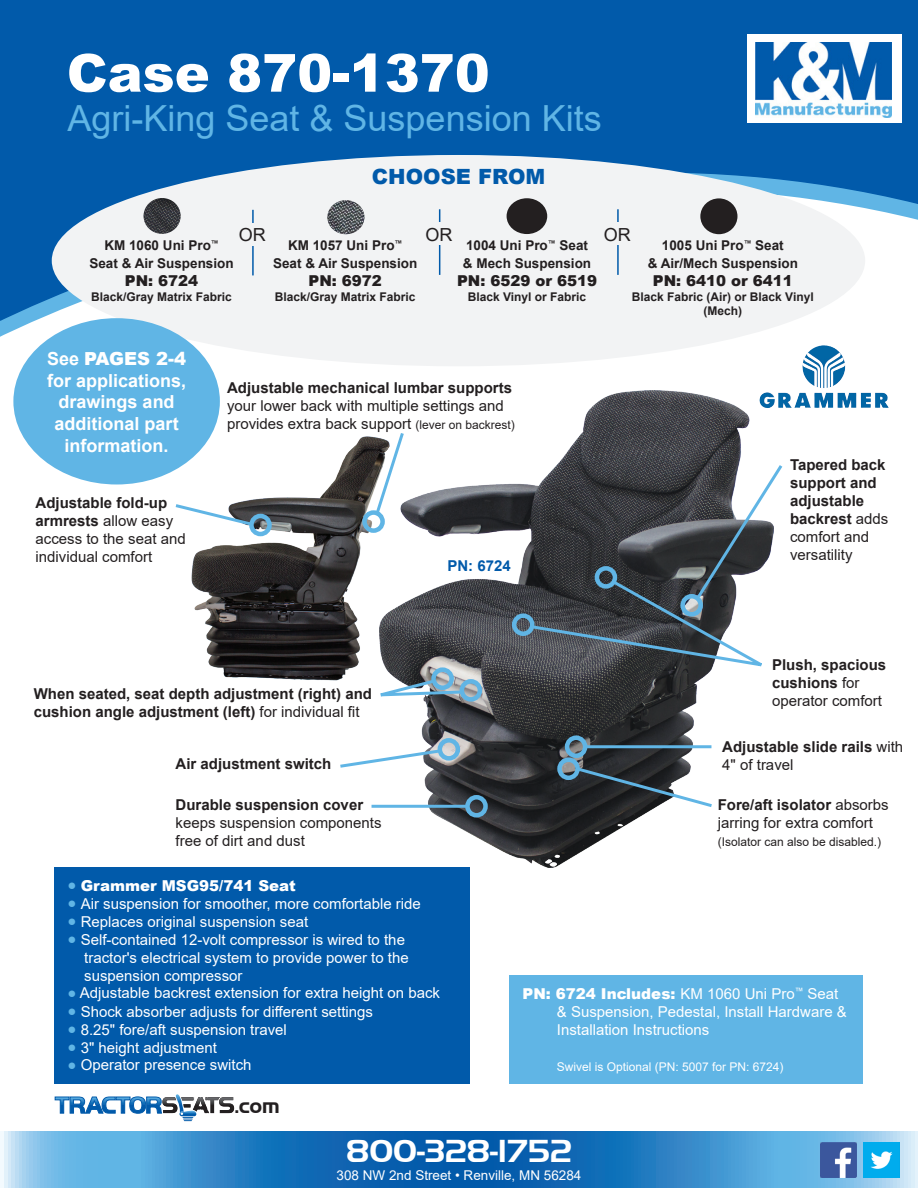
<style>
.page{position:relative;width:918px;height:1188px;background:#fff}
.page>*{position:absolute;margin:0;border:0;box-sizing:border-box;transform-origin:0 0}
.t1{font:900 52.5px "Arial";color:#fff}
.t2{font:36px "Arial";color:#60b5e5}
.t3{font:700 33px "Handel Got D";color:#fff}
.t4{font:700 22.05px "Handel Got D";color:#231f20}
.t5{font:900 21px "Arial";color:#015aaa}
.t6{font:700 18px/21.6px "Arial";color:#fff}
.t7{font:18px "Arial";color:#231f20}
.t8{font:15px "Arial";color:#fff}
.t9{font:15px/18px "Arial";color:#231f20}
.t10{font:700 15px/18px "Arial";color:#231f20}
.t11{font:900 15px "Arial";color:#fff}
.t12{font:900 15px "Arial";color:#231f20}
.t13{font:700 15px "Arial";color:#015aaa}
.t14{font:700 13.5px/18px "Arial";color:#231f20;text-align:center}
.t15{font:13.5px "Arial";color:#fff}
.t16{font:700 12px/14.4px "Arial";color:#231f20;text-align:center}
.t17{font:12px "Arial";color:#fff}
.t18{font:12px "Arial";color:#231f20}
.s1{font-weight:900}
.s2{font-weight:700}
.s3{font-size:12px}
.s4{font-weight:400}
.s5{font-weight:400;color:#60b5e5}
.s6{color:#60b5e5}
</style>
<div class="page">
<svg style="left:0;top:0;width:918px;height:322px;background:#1265b0"></svg>
<svg style="left:0;top:1131px;width:918px;height:57px;background:#3a8bc9"></svg>
<svg style="left:55px;top:1094px;width:179px;height:27px"></svg>
<img style="left:821px;top:1142px;width:35px;height:36px">
<img style="left:864px;top:1142px;width:35px;height:36px">
<div style="left:747px;top:34px;width:155px;height:89px;background:#fff"></div>
<img style="left:755px;top:43px;width:136px;height:74px">
<div style="left:52px;top:155px;width:813px;height:211px;background:#f2f3f4;border-radius:50%"></div>
<hr style="left:439px;top:209px;width:1px;height:66px;background:#015aaa">
<div style="left:422px;top:223px;width:34px;height:22px;background:#f2f3f4"></div>
<hr style="left:617px;top:209px;width:2px;height:66px;background:#015aaa">
<div style="left:600px;top:223px;width:35px;height:22px;background:#f2f3f4"></div>
<div style="left:507px;top:198px;width:40px;height:36px;background:#231f20;border-radius:50%"></div>
<img style="left:144px;top:198px;width:37px;height:36px">
<img style="left:327px;top:200px;width:37px;height:34px">
<hr style="left:252px;top:210px;width:2px;height:65px;background:#015aaa">
<div style="left:235px;top:223px;width:35px;height:23px;background:#f2f3f4"></div>
<div style="left:700px;top:198px;width:37px;height:36px;background:#231f20;border-radius:50%"></div>
<div style="left:510px;top:976px;width:353px;height:108px;background:#60b5e5"></div>
<img style="left:192px;top:436px;width:187px;height:244px">
<div style="left:54px;top:867px;width:416px;height:217px;background:#015aaa"></div>
<img style="left:379px;top:391px;width:395px;height:476px">
<hr style="left:586px;top:745px;width:125px;height:3px;background:#60b5e5">
<div style="left:438px;top:738px;width:22px;height:23px;border:4px solid #60b5e5;border-radius:50%"></div>
<svg style="left:340px;top:747px;width:104px;height:23px"></svg>
<div style="left:512px;top:613px;width:22px;height:23px;border:4px solid #60b5e5;border-radius:50%"></div>
<div style="left:465px;top:795px;width:23px;height:23px;border:4px solid #60b5e5;border-radius:50%"></div>
<div style="left:431px;top:667px;width:23px;height:23px;border:4px solid #60b5e5;border-radius:50%"></div>
<div style="left:460px;top:679px;width:22px;height:23px;border:4px solid #60b5e5;border-radius:50%"></div>
<div style="left:565px;top:735px;width:22px;height:23px;border:4px solid #60b5e5;border-radius:50%"></div>
<div style="left:557px;top:757px;width:23px;height:23px;border:4px solid #60b5e5;border-radius:50%"></div>
<div style="left:249px;top:514px;width:23px;height:22px;border:4px solid #60b5e5;border-radius:50%"></div>
<div style="left:362px;top:510px;width:23px;height:23px;border:4px solid #60b5e5;border-radius:50%"></div>
<svg style="left:373px;top:430px;width:33px;height:89px"></svg>
<svg style="left:175px;top:502px;width:79px;height:26px"></svg>
<svg style="left:530px;top:462px;width:253px;height:209px"></svg>
<svg style="left:575px;top:766px;width:140px;height:43px"></svg>
<svg style="left:354px;top:677px;width:110px;height:22px"></svg>
<hr style="left:372px;top:805px;width:95px;height:3px;background:#60b5e5">
<img style="left:802px;top:346px;width:39px;height:42px">
<div style="left:13px;top:318px;width:207px;height:166px;background:#60b5e5;border-radius:50%"></div>
<p class="t1" style="left:67px;top:35px;width:425px">Case 870-1370</p>
<p class="t2" style="left:68px;top:94px;width:536px">Agri-King Seat &amp; Suspension Kits</p>
<p class="t5" style="left:372px;top:162px;width:175px">CHOOSE FROM</p>
<p class="t7" style="left:239px;top:222px;width:28px">OR</p>
<p class="t14" style="left:89px;top:237px;width:146px">KM 1060 Uni Pro<sup>™<br></sup>Seat &amp; Air Suspension</p>
<p class="t12" style="left:125px;top:270px;width:75px">PN: 6724</p>
<p class="t16" style="left:91px;top:289px;width:142px">Black/Gray Matrix Fabric</p>
<p class="t14" style="left:273px;top:237px;width:146px">KM 1057 Uni Pro<sup>™<br></sup>Seat &amp; Air Suspension</p>
<p class="t12" style="left:309px;top:270px;width:75px">PN: 6972</p>
<p class="t16" style="left:275px;top:289px;width:142px">Black/Gray Matrix Fabric</p>
<p class="t7" style="left:425px;top:222px;width:28px">OR</p>
<p class="t7" style="left:604px;top:222px;width:28px">OR</p>
<p class="t14" style="left:466px;top:237px;width:123px">1004 Uni Pro<sup>™</sup> Seat</p>
<p class="t14" style="left:463px;top:255px;width:130px">&amp; Mech Suspension</p>
<p class="t12" style="left:457px;top:270px;width:142px">PN: 6529 or 6519</p>
<p class="t16" style="left:468px;top:289px;width:120px">Black Vinyl or Fabric</p>
<p class="t14" style="left:662px;top:237px;width:123px">1005 Uni Pro<sup>™</sup> Seat</p>
<p class="t14" style="left:648px;top:255px;width:152px">&amp; Air/Mech Suspension</p>
<p class="t12" style="left:653px;top:270px;width:142px">PN: 6410 or 6411</p>
<p class="t16" style="left:632px;top:290px;width:183px">Black Fabric (Air) or Black Vinyl (Mech)</p>
<p class="t6" style="left:47px;top:348px;width:141px">See <span class="s1">PAGES 2-4 </span>for applications,</p>
<p class="t6" style="left:59px;top:392px;width:118px">drawings and</p>
<p class="t6" style="left:55px;top:413px;width:126px">additional part</p>
<p class="t6" style="left:65px;top:435px;width:106px">information.</p>
<p class="t9" style="left:36px;top:494px;width:152px"><span class="s2">Adjustable fold-up armrests</span> allow easy access to the seat and individual comfort</p>
<p class="t9" style="left:227px;top:378px;width:289px"><span class="s2">Adjustable mechanical lumbar supports </span>your lower back with multiple settings and provides extra back support <span class="s3">(lever on backrest)</span></p>
<p class="t13" style="left:447px;top:555px;width:65px">PN: 6724</p>
<p class="t10" style="left:790px;top:456px;width:100px">Tapered back support and adjustable backrest <span class="s4">adds comfort and versatility</span></p>
<p class="t10" style="left:34px;top:685px;width:340px">When seated, seat depth adjustment (right) and cushion angle adjustment (left) <span class="s4">for individual fit</span></p>
<p class="t10" style="left:176px;top:755px;width:157px">Air adjustment switch</p>
<p class="t10" style="left:176px;top:796px;width:189px">Durable suspension cover</p>
<p class="t9" style="left:176px;top:814px;width:207px">keeps suspension components</p>
<p class="t9" style="left:176px;top:832px;width:131px">free of dirt and dust</p>
<p class="t11" style="left:68px;top:875px;width:230px"><span class="s5">●</span> Grammer MSG95/741 Seat</p>
<p class="t8" style="left:68px;top:893px;width:355px"><span class="s6">●</span> Air suspension for smoother, more comfortable ride</p>
<p class="t8" style="left:68px;top:911px;width:242px"><span class="s6">●</span> Replaces original suspension seat</p>
<p class="t8" style="left:68px;top:929px;width:339px"><span class="s6">●</span> Self-contained 12-volt compressor is wired to the</p>
<p class="t8" style="left:84px;top:947px;width:326px">tractor's electrical system to provide power to the</p>
<p class="t8" style="left:84px;top:965px;width:160px">suspension compressor</p>
<p class="t8" style="left:68px;top:983px;width:374px"><span class="s6">●</span> Adjustable backrest extension for extra height on back</p>
<p class="t8" style="left:68px;top:1001px;width:307px"><span class="s6">●</span> Shock absorber adjusts for different settings</p>
<p class="t8" style="left:68px;top:1019px;width:221px"><span class="s6">●</span> 8.25" fore/aft suspension travel</p>
<p class="t8" style="left:68px;top:1037px;width:151px"><span class="s6">●</span> 3" height adjustment</p>
<p class="t8" style="left:68px;top:1055px;width:186px"><span class="s6">●</span> Operator presence switch</p>
<p class="t4" style="left:234px;top:1093px;width:47px">.com</p>
<p class="t10" style="left:772px;top:656px;width:116px">Plush, spacious cushions <span class="s4">for operator comfort</span></p>
<p class="t10" style="left:722px;top:738px;width:182px">Adjustable slide rails <span class="s4">with<br>4" of travel</span></p>
<p class="t9" style="left:718px;top:796px;width:172px"><span class="s2">Fore/aft isolator</span> absorbs jarring for extra comfort</p>
<p class="t18" style="left:718px;top:834px;width:165px">(Isolator can also be disabled.)</p>
<p class="t11" style="left:523px;top:983px;width:317px">PN: 6724 Includes: <span class="s4">KM 1060 Uni Pro</span><sup>™</sup> <span class="s4">Seat</span></p>
<p class="t8" style="left:557px;top:1002px;width:292px">&amp; Suspension, Pedestal, Install Hardware &amp;</p>
<p class="t8" style="left:557px;top:1020px;width:154px">Installation Instructions</p>
<p class="t17" style="left:557px;top:1059px;width:228px">Swivel is Optional (PN: 5007 for PN: 6724)</p>
<p class="t3" style="left:346px;top:1129px;width:227px">800-328-1752</p>
<p class="t15" style="left:337px;top:1166px;width:246px">308 NW 2nd Street • Renville, MN 56284</p>
</div>
